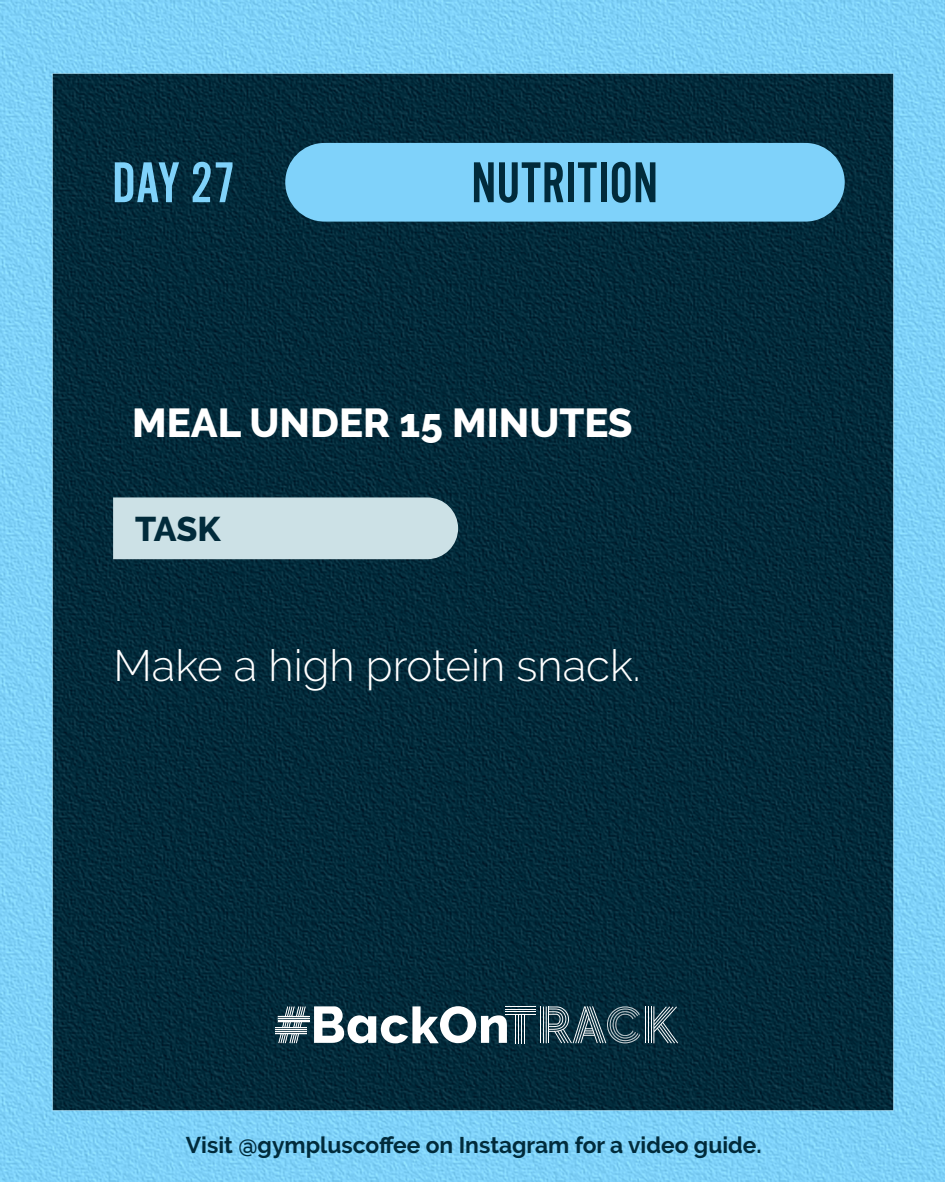
<style>
.page{position:relative;width:945px;height:1182px;background:#fff}
.page>*{position:absolute;margin:0;border:0;box-sizing:border-box;transform-origin:0 0}
.t1{font:59.68px "Alternate Got No 2 D";letter-spacing:.01em;color:#012b3b}
.t2{font:59.68px "Alternate Got No 2 D";color:#7fd2fa}
.t3{font:300 43.75px "Raleway";color:#fff}
.t4{font:800 40.25px "Raleway";color:#fff}
.t5{font:800 34.12px "Raleway";color:#012b3b}
.t6{font:700 22.75px "Raleway";color:#012b3b}
</style>
<div class="page">
<img style="left:0;top:0;width:945px;height:1181px">
<img style="left:22px;top:42px;width:903px;height:1099px">
<svg style="left:314px;top:1006px;width:193px;height:37px"></svg>
<hr style="left:540px;top:1006px;width:1px;height:37px;background:#fff">
<hr style="left:524px;top:1013px;width:1px;height:30px;background:#fff">
<hr style="left:521px;top:1013px;width:1px;height:30px;background:#fff">
<hr style="left:518px;top:1013px;width:1px;height:30px;background:#fff">
<hr style="left:515px;top:1013px;width:1px;height:30px;background:#fff">
<hr style="left:505px;top:1006px;width:31px;height:1px;background:#fff">
<hr style="left:505px;top:1008px;width:31px;height:1px;background:#fff">
<hr style="left:505px;top:1011px;width:31px;height:1px;background:#fff">
<hr style="left:505px;top:1013px;width:31px;height:1px;background:#fff">
<hr style="left:275px;top:1027px;width:32px;height:1px;background:#fff">
<hr style="left:275px;top:1029px;width:32px;height:1px;background:#fff">
<hr style="left:275px;top:1031px;width:32px;height:1px;background:#fff">
<hr style="left:275px;top:1033px;width:32px;height:1px;background:#fff">
<hr style="left:278px;top:1016px;width:31px;height:1px;background:#fff">
<hr style="left:278px;top:1015px;width:31px;height:1px;background:#fff">
<hr style="left:278px;top:1017px;width:31px;height:1px;background:#fff">
<hr style="left:278px;top:1019px;width:31px;height:1px;background:#fff">
<hr style="left:278px;top:1021px;width:31px;height:1px;background:#fff">
<svg style="left:278px;top:1006px;width:28px;height:37px"></svg>
<svg style="left:543px;top:1006px;width:97px;height:37px;background:#3f5c68"></svg>
<hr style="left:645px;top:1006px;width:1px;height:37px;background:#fff">
<hr style="left:648px;top:1006px;width:1px;height:37px;background:#fff">
<hr style="left:651px;top:1006px;width:1px;height:37px;background:#fff">
<svg style="left:653px;top:1006px;width:25px;height:37px"></svg>
<div style="left:285px;top:143px;width:560px;height:78px;background:#7fd2fa;border-radius:39px"></div>
<div style="left:113px;top:497px;width:345px;height:62px;background:#cce1e6"></div>
<h1 class="t2" style="left:112px;top:151px;width:125px">DAY 27</h1>
<h1 class="t1" style="left:471px;top:151px;width:188px">NUTRITION</h1>
<h3 class="t4" style="left:132px;top:400px;width:502px">MEAL UNDER 15 MINUTES</h3>
<h3 class="t5" style="left:135px;top:509px;width:87px">TASK</h3>
<h2 class="t3" style="left:114px;top:640px;width:529px">Make a high protein snack.</h2>
<p class="t6" style="left:186px;top:1132px;width:577px">Visit @gympluscoffee on Instagram for a video guide.</p>
</div>
